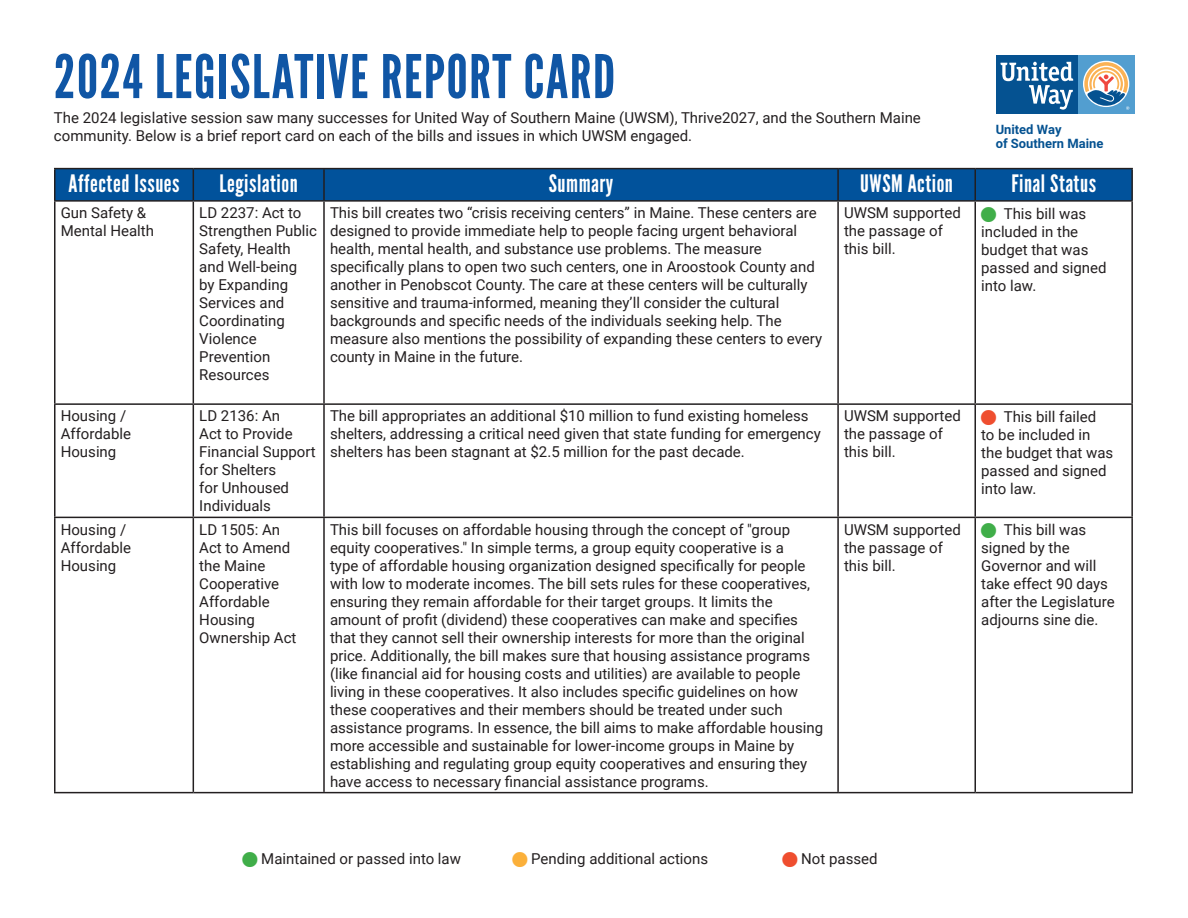
<style>
.page{position:relative;width:1188px;height:918px;background:#fff}
.page>*{position:absolute;margin:0;border:0;box-sizing:border-box;transform-origin:0 0}
.t1{font:60px "League Gothic";letter-spacing:.025em;color:#1056a5}
.t2{font:24px "League Gothic";letter-spacing:.025em;color:#fff}
.t3{font:15px/18px "Roboto";color:#231f20}
.t4{font:700 12.9px/14px "Roboto";color:#055291}
.s1{color:#40ae49}
.s2{color:#ef4e2f}
.s3{color:#fbb03a}
</style>
<div class="page">
<div style="left:56px;top:169px;width:1075px;height:31px;background:#01529b"></div>
<hr style="left:54px;top:168px;width:139px;height:1px;background:#231f20">
<hr style="left:54px;top:169px;width:2px;height:31px;background:#231f20">
<hr style="left:193px;top:168px;width:131px;height:1px;background:#231f20">
<hr style="left:193px;top:169px;width:1px;height:31px;background:#231f20">
<hr style="left:324px;top:168px;width:514px;height:1px;background:#231f20">
<hr style="left:323px;top:169px;width:2px;height:31px;background:#231f20">
<hr style="left:838px;top:168px;width:137px;height:1px;background:#231f20">
<hr style="left:837px;top:169px;width:2px;height:31px;background:#231f20">
<hr style="left:975px;top:168px;width:158px;height:1px;background:#231f20">
<hr style="left:974px;top:169px;width:2px;height:31px;background:#231f20">
<hr style="left:1131px;top:169px;width:2px;height:31px;background:#231f20">
<hr style="left:54px;top:200px;width:139px;height:2px;background:#231f20">
<hr style="left:54px;top:202px;width:2px;height:201px;background:#231f20">
<hr style="left:193px;top:200px;width:131px;height:2px;background:#231f20">
<hr style="left:193px;top:202px;width:1px;height:201px;background:#231f20">
<hr style="left:324px;top:200px;width:514px;height:2px;background:#231f20">
<hr style="left:323px;top:202px;width:2px;height:201px;background:#231f20">
<hr style="left:838px;top:200px;width:137px;height:2px;background:#231f20">
<hr style="left:837px;top:202px;width:2px;height:201px;background:#231f20">
<hr style="left:975px;top:200px;width:158px;height:2px;background:#231f20">
<hr style="left:974px;top:202px;width:2px;height:201px;background:#231f20">
<hr style="left:1131px;top:202px;width:2px;height:201px;background:#231f20">
<hr style="left:54px;top:403px;width:139px;height:2px;background:#231f20">
<hr style="left:54px;top:405px;width:2px;height:112px;background:#231f20">
<hr style="left:193px;top:403px;width:131px;height:2px;background:#231f20">
<hr style="left:193px;top:405px;width:1px;height:112px;background:#231f20">
<hr style="left:324px;top:403px;width:514px;height:2px;background:#231f20">
<hr style="left:323px;top:405px;width:2px;height:112px;background:#231f20">
<hr style="left:838px;top:403px;width:137px;height:2px;background:#231f20">
<hr style="left:837px;top:405px;width:2px;height:112px;background:#231f20">
<hr style="left:975px;top:403px;width:158px;height:2px;background:#231f20">
<hr style="left:974px;top:405px;width:2px;height:112px;background:#231f20">
<hr style="left:1131px;top:405px;width:2px;height:112px;background:#231f20">
<hr style="left:54px;top:517px;width:139px;height:1px;background:#231f20">
<hr style="left:54px;top:518px;width:2px;height:274px;background:#231f20">
<hr style="left:193px;top:517px;width:131px;height:1px;background:#231f20">
<hr style="left:193px;top:518px;width:1px;height:274px;background:#231f20">
<hr style="left:324px;top:517px;width:514px;height:1px;background:#231f20">
<hr style="left:323px;top:518px;width:2px;height:274px;background:#231f20">
<hr style="left:838px;top:517px;width:137px;height:1px;background:#231f20">
<hr style="left:837px;top:518px;width:2px;height:274px;background:#231f20">
<hr style="left:975px;top:517px;width:158px;height:1px;background:#231f20">
<hr style="left:974px;top:518px;width:2px;height:274px;background:#231f20">
<hr style="left:1131px;top:518px;width:2px;height:274px;background:#231f20">
<hr style="left:54px;top:792px;width:139px;height:1px;background:#231f20">
<hr style="left:193px;top:792px;width:131px;height:1px;background:#231f20">
<hr style="left:324px;top:792px;width:514px;height:1px;background:#231f20">
<hr style="left:838px;top:792px;width:137px;height:1px;background:#231f20">
<hr style="left:975px;top:792px;width:158px;height:1px;background:#231f20">
<svg style="left:996px;top:55px;width:139px;height:59px;background:#5a8aaf"></svg>
<h1 class="t1" style="left:54px;top:41px;width:563px">2024 LEGISLATIVE REPORT CARD</h1>
<p class="t3" style="left:54px;top:108px;width:868px">The 2024 legislative session saw many successes for United Way of Southern Maine (UWSM), Thrive2027, and the Southern Maine community. Below is a brief report card on each of the bills and issues in which UWSM engaged.</p>
<p class="t4" style="left:996px;top:124px;width:109px">United Way<br>of Southern Maine</p>
<h2 class="t2" style="left:68px;top:169px;width:113px">Affected Issues</h2>
<h2 class="t2" style="left:219px;top:169px;width:80px">Legislation</h2>
<h2 class="t2" style="left:549px;top:169px;width:66px">Summary</h2>
<h2 class="t2" style="left:860px;top:169px;width:94px">UWSM Action</h2>
<h2 class="t2" style="left:1011px;top:169px;width:86px">Final Status</h2>
<p class="t3" style="left:61px;top:203px;width:95px">Gun Safety &amp;<br>Mental Health</p>
<p class="t3" style="left:199px;top:203px;width:119px">LD 2237: Act to<br>Strengthen Public<br>Safety, Health and Well-being<br>by Expanding<br>Services and<br>Coordinating<br>Violence<br>Prevention<br>Resources</p>
<p class="t3" style="left:330px;top:203px;width:494px">This bill creates two “crisis receiving centers” in Maine. These centers are designed to provide immediate help to people facing urgent behavioral health, mental health, and substance use problems. The measure specifically plans to open two such centers, one in Aroostook County and another in Penobscot County. The care at these centers will be culturally sensitive and trauma-informed, meaning they’ll consider the cultural backgrounds and specific needs of the individuals seeking help. The measure also mentions the possibility of expanding these centers to every county in Maine in the future.</p>
<p class="t3" style="left:844px;top:203px;width:118px">UWSM supported the passage of this bill.</p>
<p class="t3" style="left:981px;top:204px;width:127px"><span class="s1">■</span> This bill was included in the budget that was passed and signed into law.</p>
<p class="t3" style="left:61px;top:406px;width:72px">Housing /<br>Affordable<br>Housing</p>
<p class="t3" style="left:199px;top:406px;width:118px">LD 2136: An<br>Act to Provide<br>Financial Support for Shelters<br>for Unhoused<br>Individuals</p>
<p class="t3" style="left:330px;top:406px;width:492px">The bill appropriates an additional $10 million to fund existing homeless shelters, addressing a critical need given that state funding for emergency shelters has been stagnant at $2.5 million for the past decade.</p>
<p class="t3" style="left:844px;top:406px;width:118px">UWSM supported the passage of this bill.</p>
<p class="t3" style="left:981px;top:407px;width:134px"><span class="s2">■</span> This bill failed<br>to be included in the budget that was passed and signed into law.</p>
<p class="t3" style="left:61px;top:520px;width:72px">Housing /<br>Affordable<br>Housing</p>
<p class="t3" style="left:199px;top:520px;width:99px">LD 1505: An<br>Act to Amend the Maine<br>Cooperative<br>Affordable<br>Housing<br>Ownership Act</p>
<p class="t3" style="left:330px;top:520px;width:495px">This bill focuses on affordable housing through the concept of "group equity cooperatives." In simple terms, a group equity cooperative is a<br>type of affordable housing organization designed specifically for people with low to moderate incomes. The bill sets rules for these cooperatives, ensuring they remain affordable for their target groups. It limits the amount of profit (dividend) these cooperatives can make and specifies that they cannot sell their ownership interests for more than the original price. Additionally, the bill makes sure that housing assistance programs (like financial aid for housing costs and utilities) are available to people living in these cooperatives. It also includes specific guidelines on how these cooperatives and their members should be treated under such assistance programs. In essence, the bill aims to make affordable housing more accessible and sustainable for lower-income groups in Maine by establishing and regulating group equity cooperatives and ensuring they have access to necessary financial assistance programs.</p>
<p class="t3" style="left:844px;top:520px;width:118px">UWSM supported the passage of this bill.</p>
<p class="t3" style="left:981px;top:520px;width:135px"><span class="s1">■</span> This bill was signed by the<br>Governor and will take effect 90 days after the Legislature adjourns sine die.</p>
<p class="t3" style="left:243px;top:849px;width:220px"><span class="s1">■</span> Maintained or passed into law</p>
<p class="t3" style="left:513px;top:849px;width:197px"><span class="s3">■</span> Pending additional actions</p>
<p class="t3" style="left:783px;top:849px;width:97px"><span class="s2">■</span> Not passed</p>
</div>
